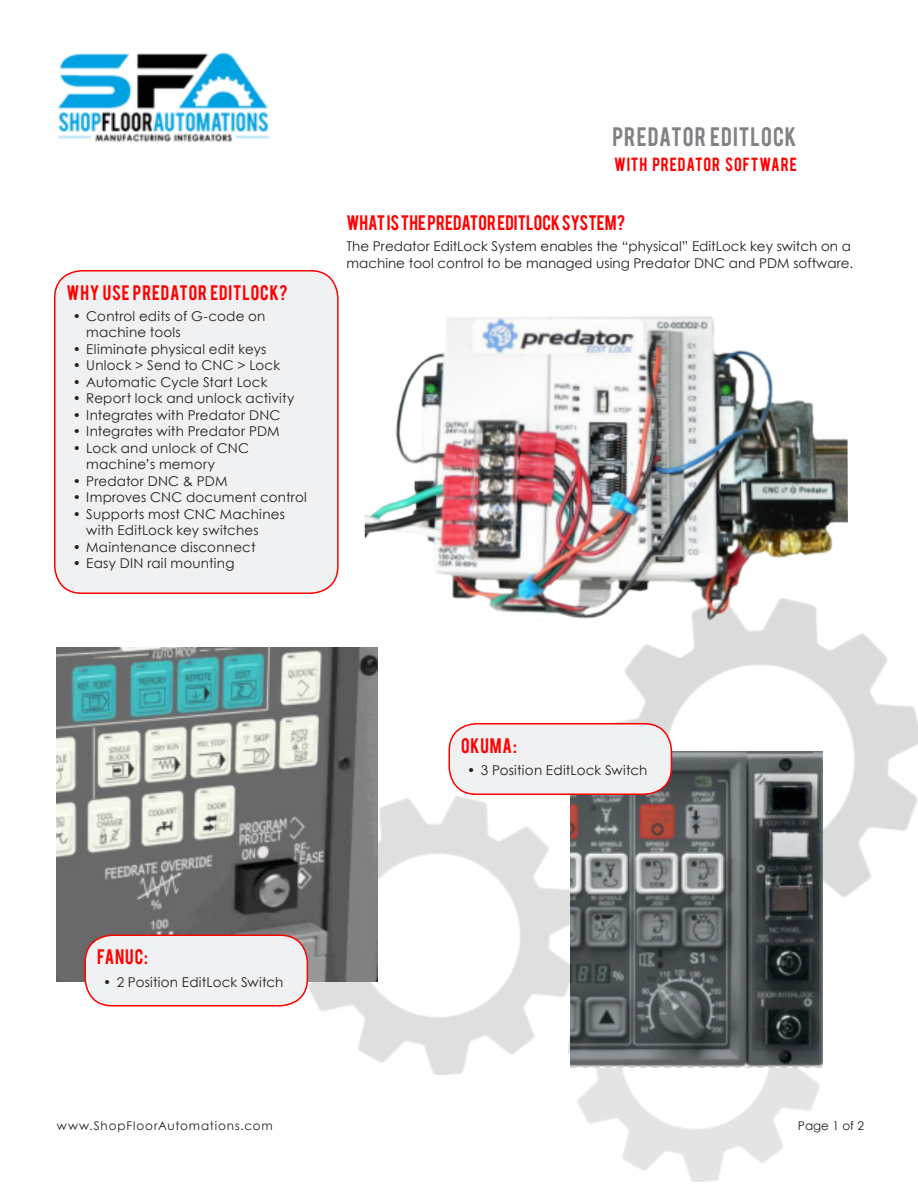
<style>
.page{position:relative;width:918px;height:1188px;background:#fff}
.page>*{position:absolute;margin:0;border:0;box-sizing:border-box;transform-origin:0 0}
.t1{font:21px "Bebas";letter-spacing:.05em;color:#808285}
.t2{font:16.5px "Bebas";letter-spacing:.005em;color:#f00}
.t3{font:16.5px "Bebas";letter-spacing:.055em;color:#f00}
.t4{font:15px "Bebas";letter-spacing:.06em;color:#f00}
.t5{font:13.5px/16.5px "Century Gothic";letter-spacing:.01em;color:#231f20}
.t6{font:12px "Century Gothic";letter-spacing:.07em;color:#231f20}
</style>
<div class="page">
<img style="left:612px;top:633px;width:306px;height:264px">
<img style="left:299px;top:796px;width:271px;height:279px">
<img style="left:569px;top:928px;width:251px;height:254px">
<div style="left:55px;top:271px;width:283px;height:322px;background:#f0f1f2;border-radius:27px"></div>
<div style="left:54px;top:270px;width:285px;height:324px;border:2px solid #f00;border-radius:27px"></div>
<img style="left:364px;top:316px;width:484px;height:321px">
<img style="left:57px;top:647px;width:321px;height:335px">
<div style="left:85px;top:935px;width:222px;height:71px;background:#f0f1f2;border-radius:27px"></div>
<div style="left:84px;top:934px;width:224px;height:72px;border:2px solid #f00;border-radius:27px"></div>
<img style="left:570px;top:752px;width:253px;height:316px">
<div style="left:449px;top:724px;width:222px;height:70px;background:#f0f1f2;border-radius:27px"></div>
<div style="left:449px;top:723px;width:223px;height:72px;border:2px solid #f00;border-radius:27px"></div>
<img style="left:57px;top:54px;width:213px;height:88px">
<h1 class="t1" style="left:612px;top:127px;width:186px">PREDATOR EDITLOCK</h1>
<p class="t4" style="left:614px;top:157px;width:184px">WITH PREDATOR SOFTWARE</p>
<p class="t3" style="left:67px;top:284px;width:223px">WHY USE PREDATOR EDITLOCK?</p>
<p class="t5" style="left:86px;top:309px;width:181px;text-indent:-14px">• Control edits of G-code on machine tools</p>
<p class="t5" style="left:73px;top:342px;width:195px">• Eliminate physical edit keys</p>
<p class="t5" style="left:73px;top:358px;width:209px">• Unlock &gt; Send to CNC &gt; Lock</p>
<p class="t5" style="left:73px;top:375px;width:196px">• Automatic Cycle Start Lock</p>
<p class="t5" style="left:73px;top:391px;width:223px">• Report lock and unlock activity</p>
<p class="t5" style="left:73px;top:408px;width:209px">• Integrates with Predator DNC</p>
<p class="t5" style="left:73px;top:424px;width:208px">• Integrates with Predator PDM</p>
<p class="t5" style="left:86px;top:441px;width:164px;text-indent:-14px">• Lock and unlock of CNC machine’s memory</p>
<p class="t5" style="left:73px;top:474px;width:156px">• Predator DNC &amp; PDM</p>
<p class="t5" style="left:73px;top:490px;width:236px">• Improves CNC document control</p>
<p class="t5" style="left:86px;top:507px;width:200px;text-indent:-14px">• Supports most CNC Machines with EditLock key switches</p>
<p class="t5" style="left:73px;top:540px;width:184px">• Maintenance disconnect</p>
<p class="t5" style="left:73px;top:556px;width:163px">• Easy DIN rail mounting</p>
<p class="t2" style="left:346px;top:215px;width:280px">WHAT IS THE PREDATOR EDITLOCK SYSTEM?</p>
<p class="t5" style="left:346px;top:239px;width:508px">The Predator EditLock System enables the “physical” EditLock key switch on a machine tool control to be managed using Predator DNC and PDM software.</p>
<p class="t2" style="left:461px;top:737px;width:57px">OKUMA:</p>
<p class="t5" style="left:467px;top:763px;width:182px">• 3 Position EditLock Switch</p>
<p class="t2" style="left:97px;top:949px;width:52px">FANUC:</p>
<p class="t5" style="left:103px;top:975px;width:182px">• 2 Position EditLock Switch</p>
<p class="t6" style="left:57px;top:1121px;width:218px">www.ShopFloorAutomations.com</p>
<p class="t6" style="left:798px;top:1121px;width:68px">Page 1 of 2</p>
</div>
